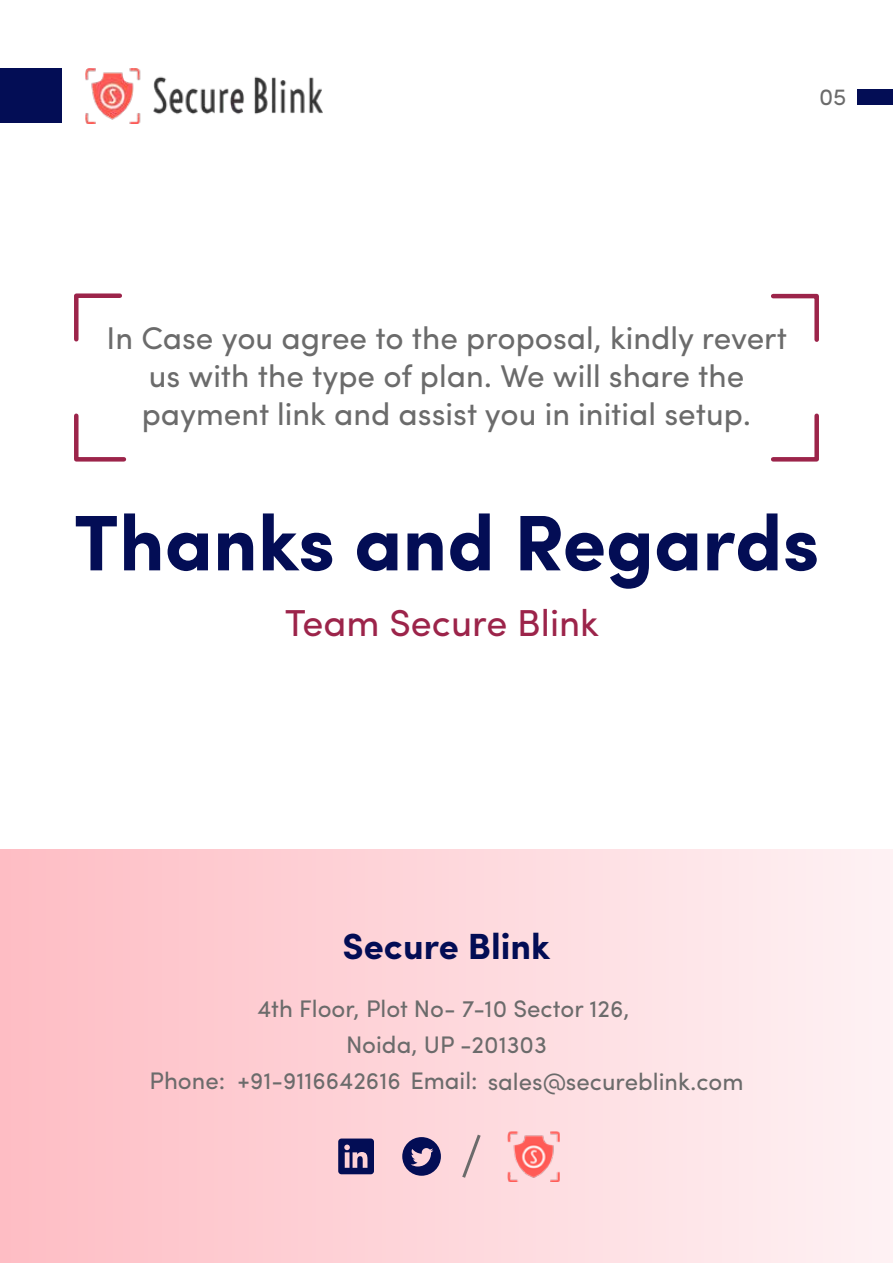
<style>
.page{position:relative;width:893px;height:1263px;background:#fff}
.page>*{position:absolute;margin:0;border:0;box-sizing:border-box;transform-origin:0 0}
.t1{font:700 78.9px "Sofia Pro";color:#030d55}
.t2{font:37.65px "Sofia Pro";color:#9c244a}
.t3{font:700 36.45px "Sofia Pro";color:#030d55}
.t4{font:31.5px/37.8px "Sofia Pro";color:#6b6b6b;text-align:center}
.t5{font:24px/36px "Sofia Pro";color:#6b6b6b;text-align:center}
.t6{font:23.55px "Sofia Pro";color:#6b6b6b}
</style>
<div class="page">
<div style="left:0;top:850px;width:893px;height:412px;background:linear-gradient(to right,#febdc4,#fef2f4)"></div>
<div style="left:0;top:69px;width:61px;height:54px;background:#030d55"></div>
<img style="left:86px;top:69px;width:237px;height:54px">
<img style="left:508px;top:1131px;width:51px;height:51px">
<svg style="left:338px;top:1138px;width:36px;height:36px"></svg>
<svg style="left:402px;top:1137px;width:39px;height:39px"></svg>
<svg style="left:460px;top:1131px;width:23px;height:50px"></svg>
<svg style="left:74px;top:293px;width:48px;height:49px"></svg>
<svg style="left:771px;top:293px;width:48px;height:49px"></svg>
<svg style="left:771px;top:413px;width:48px;height:49px"></svg>
<svg style="left:74px;top:413px;width:53px;height:49px"></svg>
<div style="left:857px;top:89px;width:36px;height:16px;background:#030d55"></div>
<p class="t6" style="left:819px;top:79px;width:29px">05</p>
<p class="t4" style="left:107px;top:317px;width:682px">In Case you agree to the proposal, kindly revert us with the type of plan. We will share the payment link and assist you in initial setup.</p>
<h1 class="t1" style="left:74px;top:482px;width:747px">Thanks and Regards</h1>
<p class="t2" style="left:285px;top:595px;width:316px">Team Secure Blink</p>
<p class="t3" style="left:343px;top:918px;width:209px">Secure Blink</p>
<p class="t5" style="left:149px;top:988px;width:595px">4th Floor, Plot No- 7-10 Sector 126,<br>Noida, UP -201303<br>Phone: +91-9116642616 Email: sales@secureblink.com</p>
</div>
